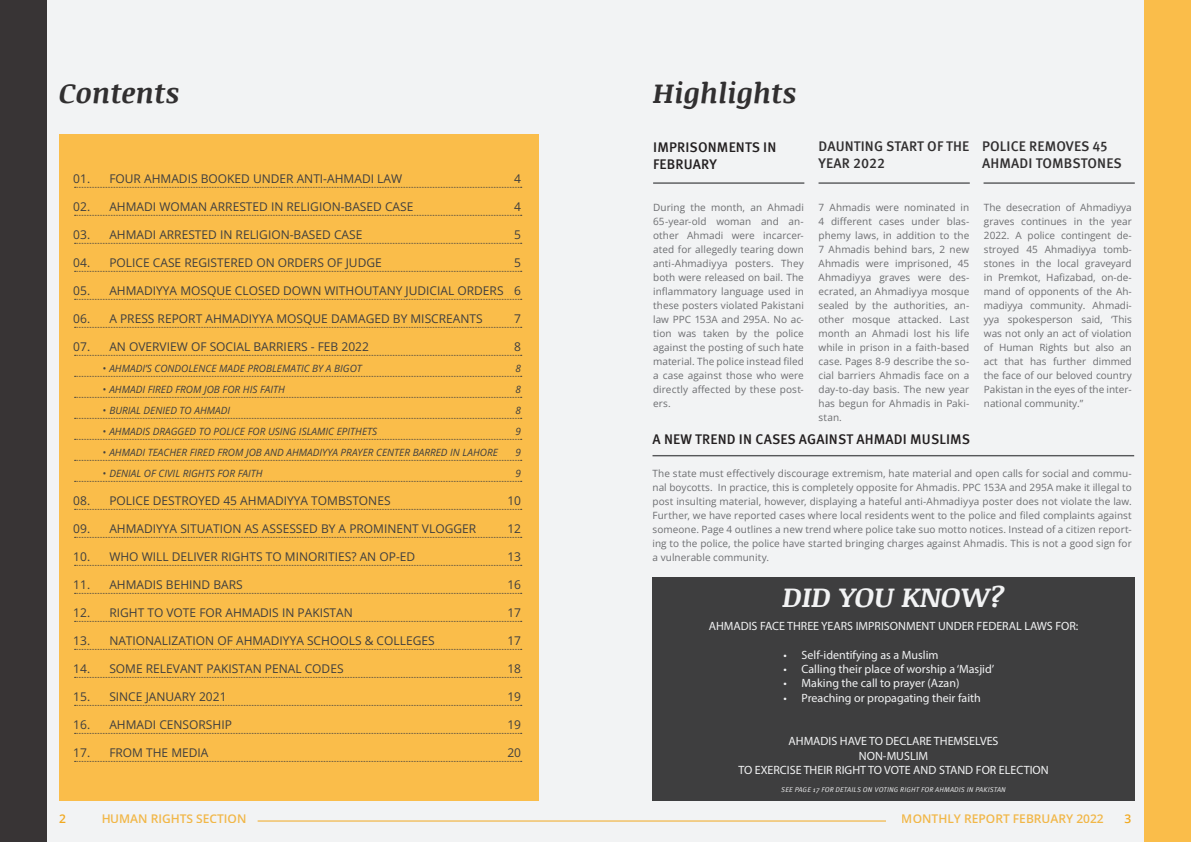
<style>
.page{position:relative;width:1191px;height:842px;background:#f2f3f4}
.page>*{position:absolute;margin:0;border:0;box-sizing:border-box;transform-origin:0 0}
.t1{font:italic 700 28px "Noticia Text";color:#312f30}
.t2{font:italic 700 28px "Noticia Text";color:#f2f3f4}
.t3{font:500 14px/16.8px "Meta Pro";letter-spacing:.01em;color:#231f20}
.t4{font:500 14px/16.8px "Meta Pro";letter-spacing:.01em;color:#312f30}
.t5{font:12px "Open Sans";color:#3e3e3f}
.t6{font:12px/14.4px "Myriad Pro";color:#f2f3f4;text-align:center}
.t7{font:600 12px "Open Sans";color:#f1a920}
.t8{font:10px/14px "Open Sans";letter-spacing:.005em;color:#6c6d70;text-align:justify}
.t9{font:italic 10px "Open Sans";color:#3e3e3f}
.t10{font:italic 7px "Meta Pro";letter-spacing:.03em;color:#f2f3f4}
</style>
<div class="page">
<div style="left:1144px;top:0;width:47px;height:842px;background:#fabd4a"></div>
<div style="left:0;top:0;width:46px;height:842px;background:#383435"></div>
<div style="left:59px;top:135px;width:479px;height:666px;background:#fabd4a"></div>
<svg style="left:75px;top:187px;width:447px;height:1px"></svg>
<svg style="left:75px;top:215px;width:447px;height:1px"></svg>
<svg style="left:75px;top:243px;width:447px;height:1px"></svg>
<svg style="left:75px;top:271px;width:447px;height:1px"></svg>
<svg style="left:75px;top:299px;width:447px;height:1px"></svg>
<svg style="left:75px;top:327px;width:447px;height:1px"></svg>
<svg style="left:75px;top:355px;width:447px;height:1px"></svg>
<svg style="left:75px;top:376px;width:447px;height:1px"></svg>
<svg style="left:75px;top:397px;width:447px;height:1px"></svg>
<svg style="left:75px;top:418px;width:447px;height:1px"></svg>
<svg style="left:75px;top:439px;width:447px;height:1px"></svg>
<svg style="left:75px;top:460px;width:447px;height:1px"></svg>
<svg style="left:75px;top:481px;width:447px;height:1px"></svg>
<svg style="left:75px;top:509px;width:447px;height:1px"></svg>
<svg style="left:75px;top:537px;width:447px;height:1px"></svg>
<svg style="left:75px;top:565px;width:447px;height:1px"></svg>
<svg style="left:75px;top:593px;width:447px;height:1px"></svg>
<svg style="left:75px;top:621px;width:447px;height:1px"></svg>
<svg style="left:75px;top:649px;width:447px;height:1px"></svg>
<svg style="left:75px;top:677px;width:447px;height:1px"></svg>
<svg style="left:75px;top:705px;width:447px;height:1px"></svg>
<svg style="left:75px;top:733px;width:447px;height:1px"></svg>
<svg style="left:75px;top:761px;width:447px;height:1px"></svg>
<div style="left:652px;top:578px;width:482px;height:223px;background:#3e3e3f"></div>
<hr style="left:258px;top:820px;width:628px;height:1px;background:#f1a920">
<hr style="left:653px;top:182px;width:151px;height:2px;background:#57585a">
<hr style="left:652px;top:455px;width:482px;height:1px;background:#57585a">
<hr style="left:818px;top:182px;width:151px;height:2px;background:#57585a">
<hr style="left:983px;top:182px;width:151px;height:2px;background:#57585a">
<h1 class="t1" style="left:59px;top:73px;width:122px">Contents</h1>
<p class="t5" style="left:73px;top:170px;width:330px">01. FOUR AHMADIS BOOKED UNDER ANTI-AHMADI LAW</p>
<p class="t5" style="left:514px;top:170px;width:8px">4</p>
<p class="t5" style="left:73px;top:198px;width:341px">02. AHMADI WOMAN ARRESTED IN RELIGION-BASED CASE</p>
<p class="t5" style="left:514px;top:198px;width:8px">4</p>
<p class="t5" style="left:73px;top:226px;width:291px">03. AHMADI ARRESTED IN RELIGION-BASED CASE</p>
<p class="t5" style="left:514px;top:226px;width:8px">5</p>
<p class="t5" style="left:73px;top:254px;width:310px">04. POLICE CASE REGISTERED ON ORDERS OF JUDGE</p>
<p class="t5" style="left:514px;top:254px;width:8px">5</p>
<p class="t5" style="left:73px;top:282px;width:449px">05. AHMADIYYA MOSQUE CLOSED DOWN WITHOUTANY JUDICIAL ORDERS 6</p>
<p class="t5" style="left:73px;top:310px;width:411px">06. A PRESS REPORT AHMADIYYA MOSQUE DAMAGED BY MISCREANTS</p>
<p class="t5" style="left:514px;top:310px;width:8px">7</p>
<p class="t5" style="left:73px;top:338px;width:297px">07. AN OVERVIEW OF SOCIAL BARRIERS - FEB 2022</p>
<p class="t5" style="left:514px;top:338px;width:8px">8</p>
<p class="t9" style="left:102px;top:361px;width:261px">• AHMADI’S CONDOLENCE MADE PROBLEMATIC BY A BIGOT</p>
<p class="t9" style="left:515px;top:361px;width:7px">8</p>
<p class="t9" style="left:102px;top:382px;width:184px">• AHMADI FIRED FROM JOB FOR HIS FAITH</p>
<p class="t9" style="left:515px;top:382px;width:7px">8</p>
<p class="t9" style="left:102px;top:403px;width:129px">• BURIAL DENIED TO AHMADI</p>
<p class="t9" style="left:515px;top:403px;width:7px">8</p>
<p class="t9" style="left:102px;top:424px;width:276px">• AHMADIS DRAGGED TO POLICE FOR USING ISLAMIC EPITHETS</p>
<p class="t9" style="left:515px;top:424px;width:7px">9</p>
<p class="t9" style="left:102px;top:445px;width:397px">• AHMADI TEACHER FIRED FROM JOB AND AHMADIYYA PRAYER CENTER BARRED IN LAHORE</p>
<p class="t9" style="left:515px;top:445px;width:7px">9</p>
<p class="t9" style="left:102px;top:466px;width:162px">• DENIAL OF CIVIL RIGHTS FOR FAITH</p>
<p class="t9" style="left:515px;top:466px;width:7px">9</p>
<p class="t5" style="left:73px;top:492px;width:319px">08. POLICE DESTROYED 45 AHMADIYYA TOMBSTONES</p>
<p class="t5" style="left:507px;top:492px;width:15px">10</p>
<p class="t5" style="left:73px;top:520px;width:404px">09. AHMADIYYA SITUATION AS ASSESSED BY A PROMINENT VLOGGER</p>
<p class="t5" style="left:507px;top:520px;width:15px">12</p>
<p class="t5" style="left:73px;top:548px;width:343px">10. WHO WILL DELIVER RIGHTS TO MINORITIES? AN OP-ED</p>
<p class="t5" style="left:507px;top:548px;width:15px">13</p>
<p class="t5" style="left:73px;top:576px;width:171px">11. AHMADIS BEHIND BARS</p>
<p class="t5" style="left:507px;top:576px;width:15px">16</p>
<p class="t5" style="left:73px;top:604px;width:281px">12. RIGHT TO VOTE FOR AHMADIS IN PAKISTAN</p>
<p class="t5" style="left:507px;top:604px;width:15px">17</p>
<p class="t5" style="left:73px;top:632px;width:363px">13. NATIONALIZATION OF AHMADIYYA SCHOOLS &amp; COLLEGES</p>
<p class="t5" style="left:507px;top:632px;width:15px">17</p>
<p class="t5" style="left:73px;top:660px;width:272px">14. SOME RELEVANT PAKISTAN PENAL CODES</p>
<p class="t5" style="left:507px;top:660px;width:15px">18</p>
<p class="t5" style="left:73px;top:688px;width:155px">15. SINCE JANUARY 2021</p>
<p class="t5" style="left:507px;top:688px;width:15px">19</p>
<p class="t5" style="left:73px;top:716px;width:160px">16. AHMADI CENSORSHIP</p>
<p class="t5" style="left:507px;top:716px;width:15px">19</p>
<p class="t5" style="left:73px;top:744px;width:137px">17. FROM THE MEDIA</p>
<p class="t5" style="left:507px;top:744px;width:15px">20</p>
<h1 class="t1" style="left:653px;top:73px;width:145px">Highlights</h1>
<h2 class="t3" style="left:653px;top:138px;width:125px">IMPRISONMENTS IN<br>FEBRUARY</h2>
<p class="t8" style="left:653px;top:200px;width:152px">During the month, an Ahmadi 65-year-old woman and an&shy;other Ahmadi were incarcer&shy;ated for allegedly tearing down anti-Ahmadiyya posters. They both were released on bail. The inflammatory language used in these posters violated Pakistani law PPC 153A and 295A. No ac&shy;tion was taken by the police against the posting of such hate material. The police instead filed a case against those who were directly affected by these post&shy;ers.</p>
<h2 class="t4" style="left:818px;top:137px;width:152px">DAUNTING START OF THE<br>YEAR 2022</h2>
<h2 class="t4" style="left:982px;top:137px;width:141px">POLICE REMOVES 45<br>AHMADI TOMBSTONES</h2>
<p class="t8" style="left:984px;top:200px;width:149px">The desecration of Ahmadiyya graves continues in the year 2022. A police contingent de&shy;stroyed 45 Ahmadiyya tomb&shy;stones in the local graveyard in Premkot, Hafizabad, on-de&shy;mand of opponents of the Ah&shy;madiyya community. Ahmadi&shy;yya spokesperson said, ‘This was not only an act of violation of Human Rights but also an act that has further dimmed the face of our beloved country Pakistan in the eyes of the inter&shy;national community.”</p>
<p class="t8" style="left:818px;top:200px;width:152px">7 Ahmadis were nominated in 4 different cases under blas&shy;phemy laws, in addition to the 7 Ahmadis behind bars, 2 new Ahmadis were imprisoned, 45<br>Ahmadiyya graves were des&shy;ecrated, an Ahmadiyya mosque sealed by the authorities, an&shy;other mosque attacked. Last month an Ahmadi lost his life while in prison in a faith-based case. Pages 8-9 describe the so&shy;cial barriers Ahmadis face on a day-to-day basis. The new year has begun for Ahmadis in Paki&shy;stan.</p>
<h2 class="t3" style="left:652px;top:429px;width:319px">A NEW TREND IN CASES AGAINST AHMADI MUSLIMS</h2>
<p class="t8" style="left:652px;top:466px;width:481px">The state must effectively discourage extremism, hate material and open calls for social and commu&shy;nal boycotts. In practice, this is completely opposite for Ahmadis. PPC 153A and 295A make it illegal to post insulting material, however, displaying a hateful anti-Ahmadiyya poster does not violate the law.<br>Further, we have reported cases where local residents went to the police and filed complaints against someone. Page 4 outlines a new trend where police take suo motto notices. Instead of a citizen report&shy;ing to the police, the police have started bringing charges against Ahmadis. This is not a good sign for a vulnerable community.</p>
<h1 class="t2" style="left:782px;top:577px;width:224px">DID YOU KNOW?</h1>
<p class="t6" style="left:708px;top:618px;width:371px">AHMADIS FACE THREE YEARS IMPRISONMENT UNDER FEDERAL LAWS FOR:</p>
<p class="t6" style="left:783px;top:647px;width:156px">• Self-identifying as a Muslim</p>
<p class="t6" style="left:783px;top:662px;width:212px">• Calling their place of worship a ‘Masjid’</p>
<p class="t6" style="left:783px;top:676px;width:177px">• Making the call to prayer (Azan)</p>
<p class="t6" style="left:783px;top:690px;width:199px">• Preaching or propagating their faith</p>
<p class="t6" style="left:738px;top:734px;width:312px">AHMADIS HAVE TO DECLARE THEMSELVES<br>NON-MUSLIM<br>TO EXERCISE THEIR RIGHT TO VOTE AND STAND FOR ELECTION</p>
<p class="t10" style="left:781px;top:784px;width:226px">SEE PAGE 17 FOR DETAILS ON VOTING RIGHT FOR AHMADIS IN PAKISTAN</p>
<p class="t7" style="left:101px;top:810px;width:147px">HUMAN RIGHTS SECTION</p>
<p class="t7" style="left:901px;top:810px;width:204px">MONTHLY REPORT FEBRUARY 2022</p>
<p class="t7" style="left:59px;top:810px;width:8px">2</p>
<p class="t7" style="left:1124px;top:810px;width:8px">3</p>
</div>
